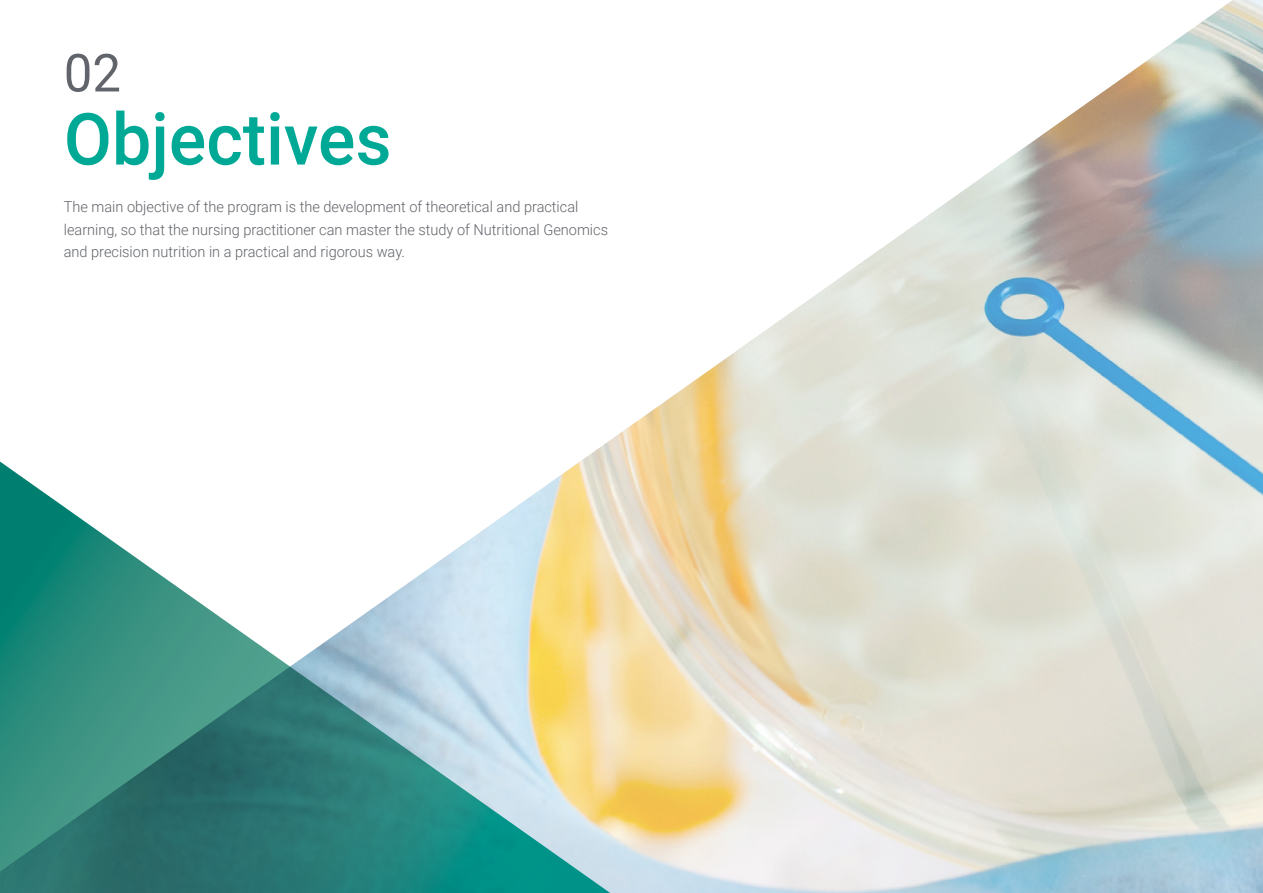
<style>
.page{position:relative;width:1263px;height:893px;background:#fff}
.page>*{position:absolute;margin:0;border:0;box-sizing:border-box;transform-origin:0 0}
.t1{font:500 72px "Roboto";color:#00a996}
.t2{font:52.5px "Roboto";color:#61646a}
.t3{font:300 15px/22.5px "Roboto";color:#61646a}
</style>
<div class="page">
<img style="left:602px;top:0;width:661px;height:893px">
<svg style="left:0;top:446px;width:640px;height:447px"></svg>
<h2 class="t2" style="left:64px;top:36px;width:59px">02</h2>
<h1 class="t1" style="left:64px;top:89px;width:329px">Objectives</h1>
<p class="t3" style="left:64px;top:195px;width:546px">The main objective of the program is the development of theoretical and practical learning, so that the nursing practitioner can master the study of Nutritional Genomics and precision nutrition in a practical and rigorous way.</p>
</div>
